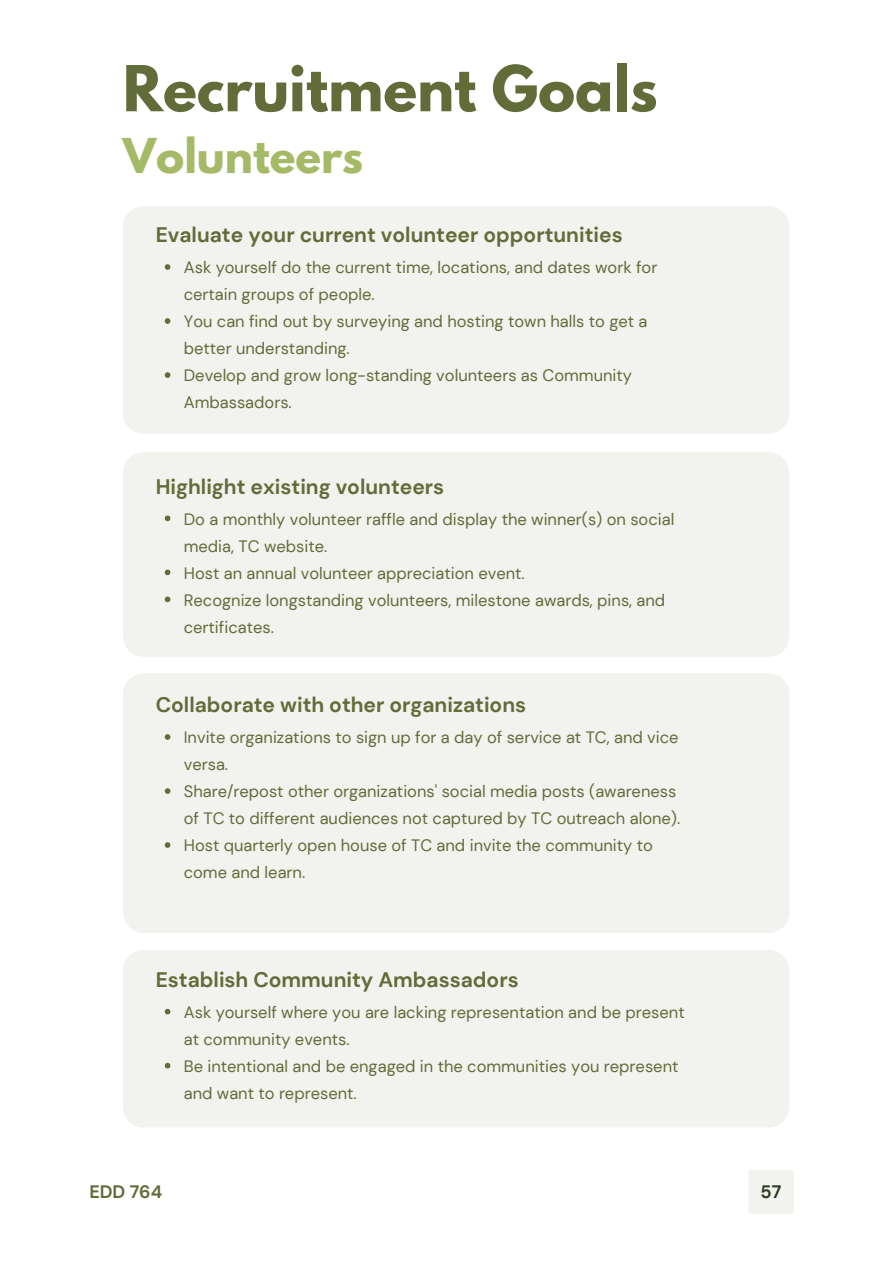
<style>
.page{position:relative;width:894px;height:1264px;background:#fff}
.page>*{position:absolute;margin:0;border:0;box-sizing:border-box;transform-origin:0 0}
.t1{font:700 55.95px "League Spartan";color:#616c39}
.t2{font:700 42.45px "League Spartan";color:#a5ba67}
.t3{font:700 21px "DM Sans";color:#616c39}
.t4{font:700 18px "DM Sans";color:#616c39}
.t5{font:700 18px "DM Sans";color:#2b391f}
.t6{font:16.5px/27px "DM Sans";color:#616c39}
</style>
<div class="page">
<div style="left:123px;top:206px;width:666px;height:228px;background:#f2f3ee;border-radius:21px"></div>
<div style="left:123px;top:452px;width:666px;height:205px;background:#f2f3ee;border-radius:21px"></div>
<div style="left:123px;top:673px;width:666px;height:260px;background:#f2f3ee;border-radius:21px"></div>
<svg style="left:165px;top:515px;width:5px;height:6px"></svg>
<svg style="left:165px;top:569px;width:5px;height:6px"></svg>
<svg style="left:165px;top:596px;width:5px;height:6px"></svg>
<svg style="left:165px;top:734px;width:5px;height:5px"></svg>
<svg style="left:165px;top:788px;width:5px;height:5px"></svg>
<svg style="left:165px;top:842px;width:5px;height:5px"></svg>
<div style="left:123px;top:949px;width:666px;height:178px;background:#f2f3ee;border-radius:21px"></div>
<svg style="left:165px;top:1008px;width:5px;height:6px"></svg>
<svg style="left:165px;top:1062px;width:5px;height:6px"></svg>
<svg style="left:165px;top:264px;width:5px;height:6px"></svg>
<svg style="left:165px;top:318px;width:5px;height:6px"></svg>
<svg style="left:165px;top:372px;width:5px;height:6px"></svg>
<div style="left:748px;top:1169px;width:45px;height:45px;background:#f2f3ee;border-radius:2px"></div>
<p class="t1" style="left:123px;top:61px;width:536px">Recruitment Goals</p>
<h4 class="t2" style="left:123px;top:135px;width:242px">Volunteers</h4>
<p class="t3" style="left:156px;top:221px;width:468px">Evaluate your current volunteer opportunities</p>
<h3 class="t6" style="left:184px;top:254px;width:475px">Ask yourself do the current time, locations, and dates work for certain groups of people.</h3>
<p class="t6" style="left:184px;top:308px;width:465px">You can find out by surveying and hosting town halls to get a better understanding.</p>
<p class="t6" style="left:184px;top:362px;width:449px">Develop and grow long-standing volunteers as Community<br>Ambassadors.</p>
<p class="t3" style="left:156px;top:473px;width:290px">Highlight existing volunteers</p>
<h2 class="t6" style="left:184px;top:505px;width:492px">Do a monthly volunteer raffle and display the winner(s) on social media, TC website.</h2>
<h3 class="t6" style="left:184px;top:559px;width:342px">Host an annual volunteer appreciation event.</h3>
<p class="t6" style="left:184px;top:586px;width:483px">Recognize longstanding volunteers, milestone awards, pins, and certificates.</p>
<p class="t3" style="left:156px;top:691px;width:372px">Collaborate with other organizations</p>
<p class="t6" style="left:184px;top:724px;width:496px">Invite organizations to sign up for a day of service at TC, and vice versa.</p>
<p class="t6" style="left:184px;top:778px;width:498px">Share/repost other organizations' social media posts (awareness of TC to different audiences not captured by TC outreach alone).</p>
<h3 class="t6" style="left:184px;top:832px;width:470px">Host quarterly open house of TC and invite the community to come and learn.</h3>
<h3 class="t3" style="left:156px;top:966px;width:364px">Establish Community Ambassadors</h3>
<p class="t6" style="left:184px;top:998px;width:502px">Ask yourself where you are lacking representation and be present at community events.</p>
<p class="t6" style="left:184px;top:1052px;width:496px">Be intentional and be engaged in the communities you represent and want to represent.</p>
<h1 class="t4" style="left:89px;top:1179px;width:74px">EDD 764</h1>
<p class="t5" style="left:760px;top:1179px;width:22px">57</p>
</div>
